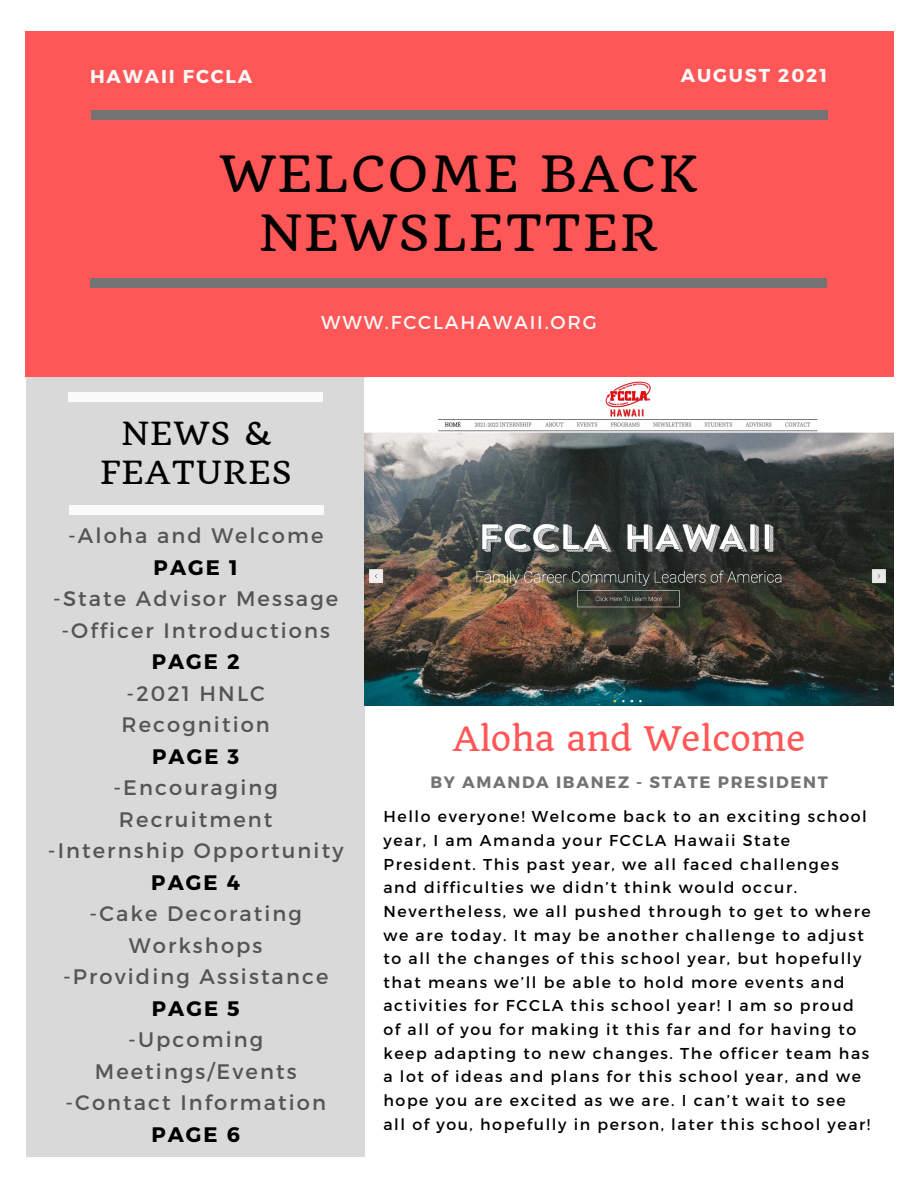
<style>
.page{position:relative;width:918px;height:1188px;background:#fff}
.page>*{position:absolute;margin:0;border:0;box-sizing:border-box;transform-origin:0 0}
.t1{font:48.75px/59.7px "Quando";letter-spacing:.05em;color:#000;text-align:center}
.t2{font:33px "Quando";color:#ff5757}
.t3{font:31.2px/39.3px "Quando";letter-spacing:.05em;color:#000;text-align:center}
.t4{font:21px/31.5px "Montserrat";letter-spacing:.1em;color:#545454}
.t5{font:700 21px "Montserrat";letter-spacing:.1em;color:#000}
.t6{font:700 18.6px "Montserrat";letter-spacing:.1em;color:#fafafa}
.t7{font:18.6px "Montserrat";letter-spacing:.1em;color:#fafafa}
.t8{font:700 16.5px "Montserrat";letter-spacing:.1em;color:#737373}
.t9{font:15.75px/23.7px "Montserrat";letter-spacing:.1em;color:#000}
</style>
<div class="page">
<div style="left:26px;top:377px;width:339px;height:779px;background:#d9d9d9"></div>
<div style="left:25px;top:32px;width:868px;height:345px;background:#ff5757"></div>
<div style="left:91px;top:110px;width:737px;height:9px;background:#737373"></div>
<div style="left:90px;top:279px;width:737px;height:9px;background:#737373"></div>
<div style="left:68px;top:393px;width:254px;height:9px;background:#fafafa"></div>
<div style="left:70px;top:506px;width:254px;height:9px;background:#fafafa"></div>
<img style="left:365px;top:381px;width:529px;height:325px">
<p class="t6" style="left:90px;top:64px;width:164px">HAWAII FCCLA</p>
<p class="t6" style="left:681px;top:63px;width:148px">AUGUST 2021</p>
<p class="t1" style="left:220px;top:144px;width:478px">WELCOME BACK<br>NEWSLETTER</p>
<p class="t7" style="left:321px;top:310px;width:277px">WWW.FCCLAHAWAII.ORG</p>
<p class="t3" style="left:100px;top:413px;width:194px">NEWS &amp;<br>FEATURES</p>
<p class="t4" style="left:68px;top:519px;width:257px">-Aloha and Welcome</p>
<p class="t5" style="left:154px;top:554px;width:86px">PAGE 1</p>
<p class="t4" style="left:53px;top:582px;width:287px">-State Advisor Message</p>
<p class="t4" style="left:61px;top:613px;width:270px">-Officer Introductions</p>
<p class="t5" style="left:152px;top:648px;width:90px">PAGE 2</p>
<p class="t4" style="left:122px;top:676px;width:150px">-2021 HNLC<br>Recognition</p>
<p class="t5" style="left:152px;top:743px;width:89px">PAGE 3</p>
<p class="t4" style="left:113px;top:771px;width:166px">-Encouraging<br>Recruitment</p>
<p class="t4" style="left:48px;top:834px;width:297px">-Internship Opportunity</p>
<p class="t5" style="left:151px;top:869px;width:90px">PAGE 4</p>
<p class="t4" style="left:90px;top:897px;width:214px;text-align:center">-Cake Decorating<br>Workshops</p>
<p class="t4" style="left:63px;top:960px;width:267px">-Providing Assistance</p>
<p class="t5" style="left:152px;top:995px;width:90px">PAGE 5</p>
<p class="t4" style="left:95px;top:1023px;width:203px;text-align:center">-Upcoming<br>Meetings/Events</p>
<p class="t4" style="left:65px;top:1086px;width:262px">-Contact Information</p>
<p class="t5" style="left:151px;top:1121px;width:90px">PAGE 6</p>
<p class="t2" style="left:453px;top:718px;width:354px">Aloha and Welcome</p>
<p class="t8" style="left:430px;top:772px;width:399px">BY AMANDA IBANEZ - STATE PRESIDENT</p>
<p class="t9" style="left:383px;top:804px;width:489px">Hello everyone! Welcome back to an exciting school year, I am Amanda your FCCLA Hawaii State President. This past year, we all faced challenges and difficulties we didn’t think would occur.<br>Nevertheless, we all pushed through to get to where we are today. It may be another challenge to adjust to all the changes of this school year, but hopefully that means we’ll be able to hold more events and activities for FCCLA this school year! I am so proud of all of you for making it this far and for having to keep adapting to new changes. The officer team has a lot of ideas and plans for this school year, and we hope you are excited as we are. I can’t wait to see all of you, hopefully in person, later this school year!</p>
</div>
